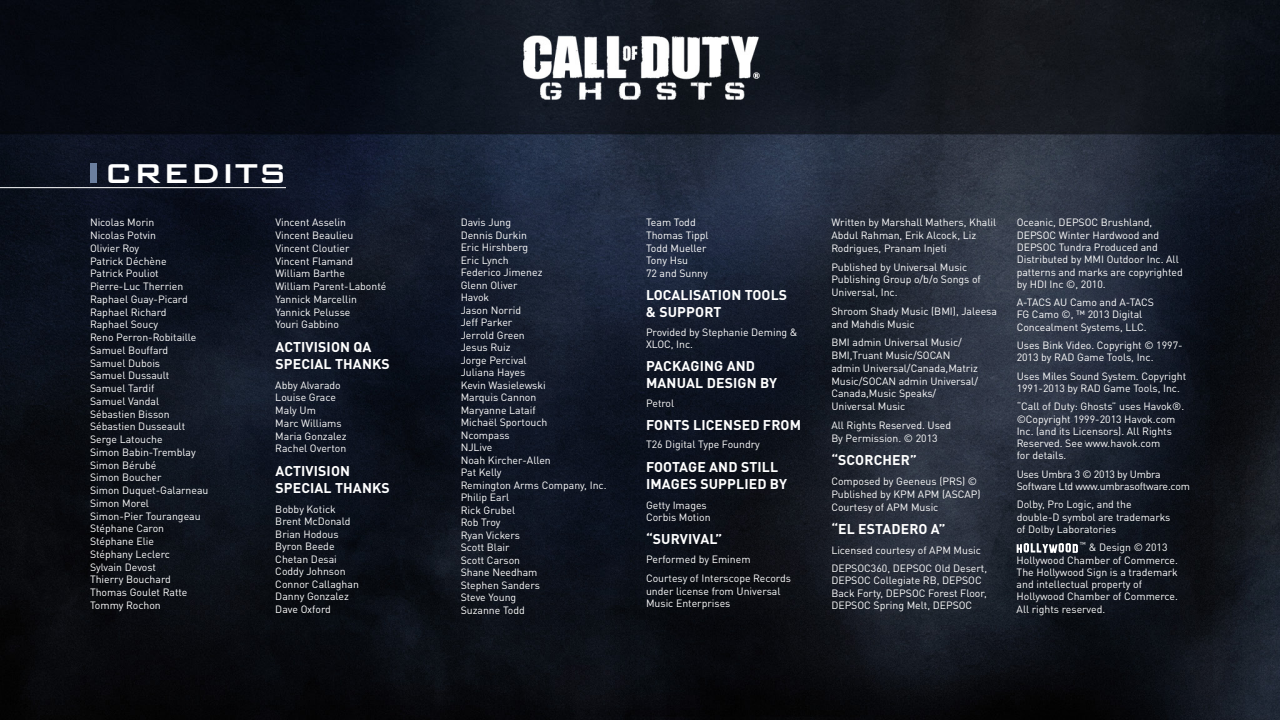
<style>
.page{position:relative;width:1280px;height:720px;background:#fff}
.page>*{position:absolute;margin:0;border:0;box-sizing:border-box;transform-origin:0 0}
.t1{font:500 36.5px "Bank Gothic BT";color:#fff}
.t2{font:700 14px/16.8px "DINOT";letter-spacing:.01em;color:#fff}
.t3{font:10.5px/12.7px "DINOT";color:#fff}
.t4{font:10.5px/12.3px "DINOT";letter-spacing:-.02em;color:#fff}
</style>
<div class="page">
<img style="left:0;top:0;width:1280px;height:720px">
<div style="left:90px;top:164px;width:6px;height:19px;background:#6b7f9f"></div>
<hr style="left:0;top:187px;width:286px;height:1px;background:#fff">
<svg style="left:1017px;top:543px;width:61px;height:10px"></svg>
<h1 class="t1" style="left:104px;top:153px;width:185px">CREDITS</h1>
<p class="t3" style="left:90px;top:216px;width:120px">Nicolas Morin<br>Nicolas Potvin<br>Olivier Roy<br>Patrick Déchène<br>Patrick Pouliot<br>Pierre-Luc Therrien<br>Raphael Guay-Picard<br>Raphael Richard<br>Raphael Soucy<br>Reno Perron-Robitaille<br>Samuel Bouffard<br>Samuel Dubois<br>Samuel Dussault<br>Samuel Tardif<br>Samuel Vandal<br>Sébastien Bisson<br>Sébastien Dusseault<br>Serge Latouche<br>Simon Babin-Tremblay<br>Simon Bérubé<br>Simon Boucher<br>Simon Duquet-Galarneau<br>Simon Morel<br>Simon-Pier Tourangeau<br>Stéphane Caron<br>Stéphane Elie<br>Stéphany Leclerc<br>Sylvain Devost<br>Thierry Bouchard<br>Thomas Goulet Ratte<br>Tommy Rochon</p>
<p class="t3" style="left:275px;top:216px;width:113px">Vincent Asselin<br>Vincent Beaulieu<br>Vincent Cloutier<br>Vincent Flamand<br>William Barthe<br>William Parent-Labonté<br>Yannick Marcellin<br>Yannick Pelusse<br>Youri Gabbino</p>
<h2 class="t2" style="left:275px;top:338px;width:116px">ACTIVISION QA<br>SPECIAL THANKS</h2>
<p class="t3" style="left:275px;top:378px;width:73px">Abby Alvarado<br>Louise Grace<br>Maly Um<br>Marc Williams<br>Maria Gonzalez<br>Rachel Overton</p>
<h2 class="t2" style="left:275px;top:462px;width:116px">ACTIVISION<br>SPECIAL THANKS</h2>
<p class="t3" style="left:275px;top:502px;width:85px">Bobby Kotick<br>Brent McDonald<br>Brian Hodous<br>Byron Beede<br>Chetan Desai<br>Coddy Johnson<br>Connor Callaghan<br>Danny Gonzalez<br>Dave Oxford</p>
<p class="t3" style="left:461px;top:216px;width:147px">Davis Jung<br>Dennis Durkin<br>Eric Hirshberg<br>Eric Lynch<br>Federico Jimenez<br>Glenn Oliver<br>Havok<br>Jason Norrid<br>Jeff Parker<br>Jerrold Green<br>Jesus Ruiz<br>Jorge Percival<br>Juliana Hayes<br>Kevin Wasielewski<br>Marquis Cannon<br>Maryanne Lataif<br>Michaël Sportouch<br>Ncompass<br>NJLive<br>Noah Kircher-Allen<br>Pat Kelly<br>Remington Arms Company, Inc.<br>Philip Earl<br>Rick Grubel<br>Rob Troy<br>Ryan Vickers<br>Scott Blair<br>Scott Carson<br>Shane Needham<br>Stephen Sanders<br>Steve Young<br>Suzanne Todd</p>
<p class="t3" style="left:646px;top:216px;width:64px">Team Todd<br>Thomas Tippl<br>Todd Mueller<br>Tony Hsu<br>72 and Sunny</p>
<h2 class="t2" style="left:646px;top:286px;width:143px">LOCALISATION TOOLS &amp; SUPPORT</h2>
<p class="t3" style="left:646px;top:325px;width:153px">Provided by Stephanie Deming &amp;<br>XLOC, Inc.</p>
<h2 class="t2" style="left:646px;top:357px;width:133px">PACKAGING AND<br>MANUAL DESIGN BY</h2>
<p class="t3" style="left:646px;top:397px;width:30px">Petrol</p>
<h2 class="t2" style="left:646px;top:416px;width:156px">FONTS LICENSED FROM</h2>
<p class="t3" style="left:646px;top:438px;width:115px">T26 Digital Type Foundry</p>
<h2 class="t2" style="left:646px;top:458px;width:143px">FOOTAGE AND STILL<br>IMAGES SUPPLIED BY</h2>
<p class="t3" style="left:646px;top:498px;width:66px">Getty Images<br>Corbis Motion</p>
<h2 class="t2" style="left:646px;top:530px;width:78px">“SURVIVAL”</h2>
<p class="t3" style="left:646px;top:550px;width:147px;line-height:18.8px">Performed by Eminem<br>Courtesy of Interscope Records</p>
<p class="t3" style="left:646px;top:584px;width:136px">under license from Universal<br>Music Enterprises</p>
<p class="t3" style="left:831px;top:216px;width:166px">Written by Marshall Mathers, Khalil<br>Abdul Rahman, Erik Alcock, Liz<br>Rodrigues, Pranam Injeti</p>
<p class="t3" style="left:831px;top:260px;width:151px">Published by Universal Music<br>Publishing Group o/b/o Songs of<br>Universal, Inc.</p>
<p class="t3" style="left:831px;top:305px;width:167px">Shroom Shady Music (BMI), Jaleesa and Mahdis Music</p>
<p class="t3" style="left:831px;top:336px;width:148px">BMI admin Universal Music/<br>BMI,Truant Music/SOCAN admin Universal/Canada,Matriz<br>Music/SOCAN admin Universal/<br>Canada,Music Speaks/<br>Universal Music</p>
<p class="t3" style="left:831px;top:419px;width:121px">All Rights Reserved. Used<br>By Permission. © 2013</p>
<h2 class="t2" style="left:831px;top:452px;width:87px">“SCORCHER”</h2>
<p class="t3" style="left:831px;top:475px;width:151px">Composed by Geeneus (PRS) ©<br>Published by KPM APM (ASCAP)<br>Courtesy of APM Music</p>
<h2 class="t2" style="left:831px;top:521px;width:116px">“EL ESTADERO A”</h2>
<p class="t3" style="left:831px;top:541px;width:157px;line-height:18.3px">Licensed courtesy of APM Music<br>DEPSOC360, DEPSOC Old Desert,</p>
<p class="t3" style="left:831px;top:574px;width:157px;line-height:12.3px">DEPSOC Collegiate RB, DEPSOC<br>Back Forty, DEPSOC Forest Floor,<br>DEPSOC Spring Melt, DEPSOC</p>
<p class="t3" style="left:1017px;top:216px;width:168px;line-height:12.3px">Oceanic, DEPSOC Brushland,<br>DEPSOC Winter Hardwood and<br>DEPSOC Tundra Produced and<br>Distributed by MMI Outdoor Inc. All patterns and marks are copyrighted by HDI Inc ©, 2010.</p>
<p class="t3" style="left:1017px;top:296px;width:139px;line-height:12.3px">A-TACS AU Camo and A-TACS<br>FG Camo ©, ™ 2013 Digital<br>Concealment Systems, LLC.</p>
<p class="t3" style="left:1017px;top:339px;width:167px;line-height:12.3px">Uses Bink Video. Copyright © 1997-<br>2013 by RAD Game Tools, Inc.</p>
<p class="t3" style="left:1017px;top:370px;width:171px;line-height:12.3px">Uses Miles Sound System. Copyright<br>1991-2013 by RAD Game Tools, Inc.</p>
<p class="t3" style="left:1017px;top:400px;width:169px;line-height:12.3px">“Call of Duty: Ghosts” uses Havok®. ©Copyright 1999-2013 Havok.com<br>Inc. (and its Licensors). All Rights<br>Reserved. See www.havok.com<br>for details.</p>
<p class="t4" style="left:1017px;top:468px;width:175px">Uses Umbra 3 © 2013 by Umbra<br>Software Ltd www.umbrasoftware.com</p>
<p class="t3" style="left:1017px;top:498px;width:155px;line-height:12.3px">Dolby, Pro Logic, and the double-D symbol are trademarks of Dolby Laboratories</p>
<p class="t3" style="left:1017px;top:541px;width:163px;line-height:12.3px;text-indent:63px"><sup>™</sup> &amp; Design © 2013<br>Hollywood Chamber of Commerce.<br>The Hollywood Sign is a trademark and intellectual property of<br>Hollywood Chamber of Commerce.<br>All rights reserved.</p>
</div>
